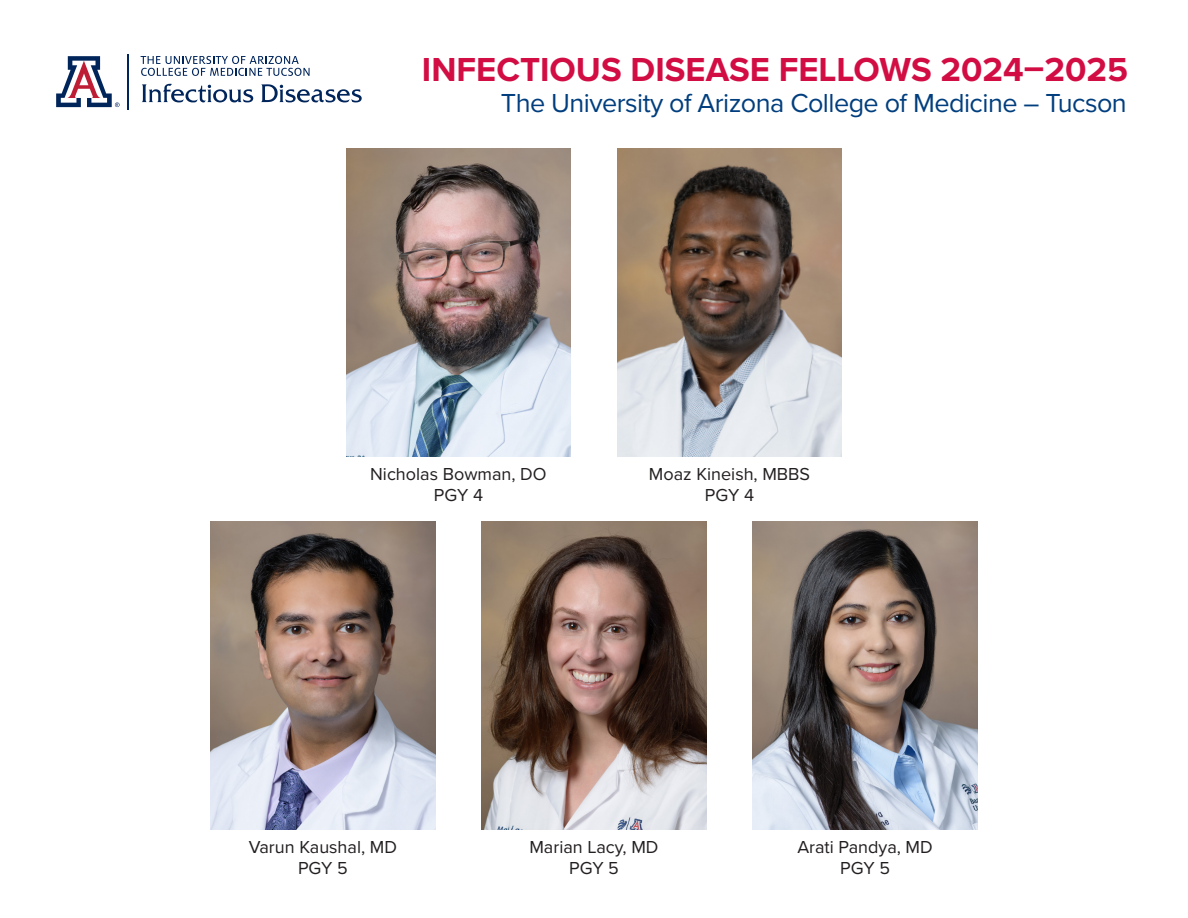
<style>
.page{position:relative;width:1188px;height:918px;background:#fff}
.page>*{position:absolute;margin:0;border:0;box-sizing:border-box;transform-origin:0 0}
.t1{font:700 34.5px "Proxima Nova";color:#d20d44}
.t2{font:27px "Proxima Nova";letter-spacing:-.02em;color:#003e7e}
.t3{font:18px/21.6px "Proxima Nova";color:#231f20;text-align:center}
</style>
<div class="page">
<img style="left:617px;top:148px;width:225px;height:309px">
<img style="left:346px;top:148px;width:225px;height:309px">
<img style="left:482px;top:522px;width:224px;height:308px">
<img style="left:211px;top:522px;width:224px;height:308px">
<img style="left:753px;top:522px;width:224px;height:308px">
<svg style="left:56px;top:56px;width:64px;height:52px"></svg>
<hr style="left:127px;top:54px;width:1px;height:55px;background:#00255b">
<svg style="left:141px;top:56px;width:169px;height:20px"></svg>
<svg style="left:142px;top:84px;width:111px;height:18px"></svg>
<svg style="left:261px;top:84px;width:101px;height:18px"></svg>
<p class="t1" style="left:422px;top:44px;width:708px">INFECTIOUS DISEASE FELLOWS 2024–2025</p>
<p class="t2" style="left:501px;top:83px;width:627px">The University of Arizona College of Medicine – Tucson</p>
<p class="t3" style="left:370px;top:462px;width:178px">Nicholas Bowman, DO</p>
<p class="t3" style="left:434px;top:484px;width:51px">PGY 4</p>
<p class="t3" style="left:649px;top:462px;width:163px">Moaz Kineish, MBBS<br>PGY 4</p>
<p class="t3" style="left:249px;top:835px;width:150px">Varun Kaushal, MD</p>
<p class="t3" style="left:298px;top:857px;width:51px">PGY 5</p>
<p class="t3" style="left:529px;top:835px;width:131px">Marian Lacy, MD</p>
<p class="t3" style="left:569px;top:857px;width:51px">PGY 5</p>
<p class="t3" style="left:797px;top:835px;width:137px">Arati Pandya, MD</p>
<p class="t3" style="left:840px;top:857px;width:51px">PGY 5</p>
</div>
